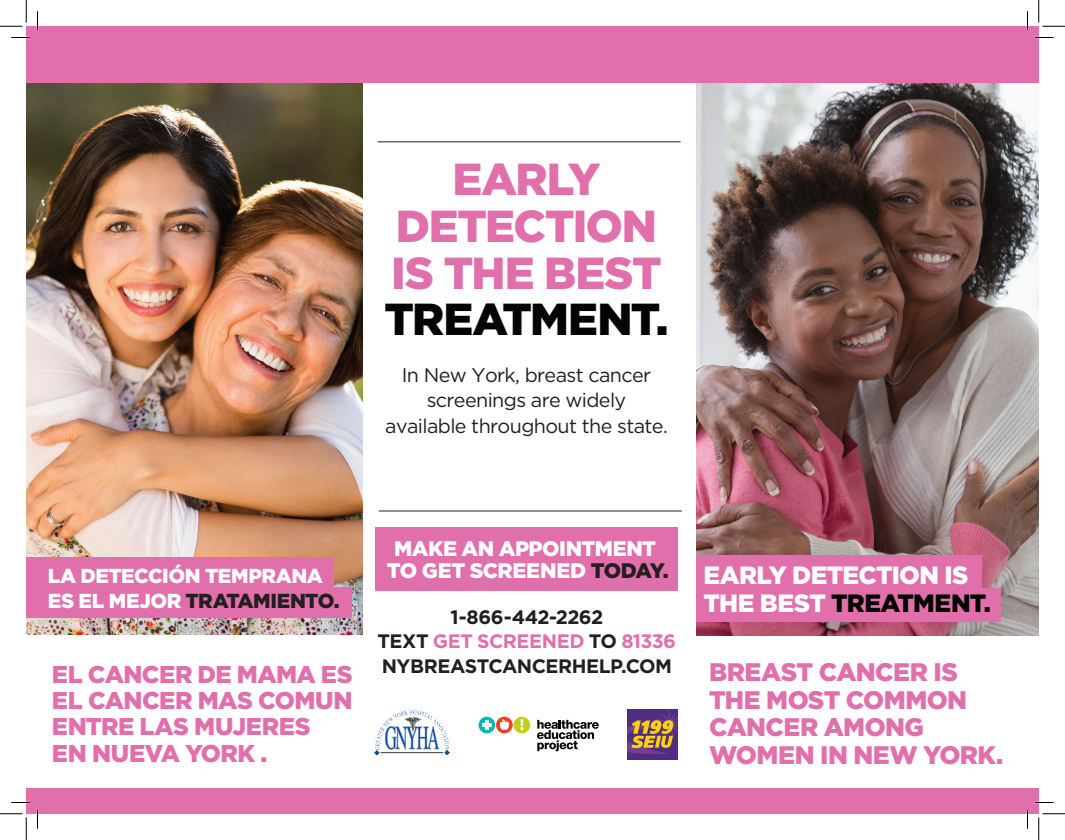
<style>
.page{position:relative;width:1065px;height:840px;background:#fff}
.page>*{position:absolute;margin:0;border:0;box-sizing:border-box;transform-origin:0 0}
.t1{font:900 44.75px/46.8px "Gotham HTF";letter-spacing:-.03em;color:#e16fac;text-align:center}
.t2{font:900 44.75px "Gotham HTF";letter-spacing:-.03em;color:#040503}
.t3{font:900 25.38px/27.5px "Gotham HTF";letter-spacing:-.025em;color:#e16fac}
.t4{font:900 25px/28.8px "Gotham HTF";letter-spacing:-.025em;color:#fff}
.t5{font:900 24.25px/26.4px "Gotham HTF";letter-spacing:-.02em;color:#e16fac}
.t6{font:900 21px/22.4px "Gotham HTF";letter-spacing:-.025em;color:#fff;text-align:center}
.t7{font:900 20.25px/25px "Gotham HTF";letter-spacing:-.025em;color:#fff}
.t8{font:19.75px/25.5px "Gotham";letter-spacing:-.03em;color:#231f20;text-align:center}
.t9{font:700 19.5px/24.5px "Gotham HTF";letter-spacing:-.025em;color:#231f20;text-align:center}
.s1{color:#231f20}
.s2{color:#e16fac}
.s3{color:#040503}
</style>
<div class="page">
<img style="left:696px;top:82px;width:343px;height:554px">
<img style="left:26px;top:82px;width:337px;height:552px">
<div style="left:26px;top:26px;width:1013px;height:56px;background:#e16fac"></div>
<div style="left:26px;top:788px;width:1013px;height:26px;background:#e16fac"></div>
<hr style="left:378px;top:142px;width:303px;height:1px;background:#231f20">
<hr style="left:379px;top:511px;width:303px;height:1px;background:#231f20">
<svg style="left:537px;top:720px;width:62px;height:31px"></svg>
<div style="left:496px;top:717px;width:17px;height:16px;background:#ef3e22;border-radius:50%"></div>
<svg style="left:499px;top:719px;width:10px;height:11px"></svg>
<div style="left:514px;top:717px;width:16px;height:16px;background:#c5cc1c;border-radius:50%"></div>
<svg style="left:520px;top:719px;width:4px;height:11px"></svg>
<div style="left:479px;top:717px;width:16px;height:16px;background:#00b8b4;border-radius:50%"></div>
<svg style="left:482px;top:720px;width:10px;height:10px"></svg>
<img style="left:375px;top:710px;width:75px;height:46px">
<div style="left:696px;top:555px;width:286px;height:34px;background:#e16fac"></div>
<div style="left:696px;top:588px;width:305px;height:34px;background:#e16fac"></div>
<div style="left:26px;top:557px;width:308px;height:31px;background:#e16fac"></div>
<div style="left:26px;top:587px;width:326px;height:30px;background:#e16fac"></div>
<div style="left:375px;top:527px;width:303px;height:64px;background:#e16fac"></div>
<img style="left:628px;top:709px;width:50px;height:50px">
<svg style="left:11px;top:37px;width:19px;height:1px"></svg>
<svg style="left:1035px;top:37px;width:19px;height:1px"></svg>
<svg style="left:11px;top:802px;width:19px;height:1px"></svg>
<svg style="left:1035px;top:802px;width:19px;height:1px"></svg>
<svg style="left:37px;top:11px;width:1px;height:19px"></svg>
<svg style="left:37px;top:810px;width:1px;height:19px"></svg>
<svg style="left:1027px;top:11px;width:1px;height:19px"></svg>
<svg style="left:1027px;top:810px;width:1px;height:19px"></svg>
<svg style="left:0;top:0;width:27px;height:27px"></svg>
<svg style="left:0;top:814px;width:27px;height:26px"></svg>
<svg style="left:1039px;top:0;width:26px;height:27px"></svg>
<svg style="left:1039px;top:814px;width:26px;height:26px"></svg>
<h1 class="t1" style="left:391px;top:155px;width:272px">EARLY<br>DETECTION<br>IS THE BEST</h1>
<h1 class="t2" style="left:385px;top:294px;width:285px">TREATMENT.</h1>
<p class="t8" style="left:385px;top:362px;width:284px">In New York, breast cancer screenings are widely available throughout the state.</p>
<p class="t7" style="left:48px;top:563px;width:293px">LA DETECCIÓN TEMPRANA<br>ES EL MEJOR <span class="s1">TRATAMIENTO.</span></p>
<p class="t5" style="left:52px;top:660px;width:302px">EL CANCER DE MAMA ES<br>EL CANCER MAS COMUN<br>ENTRE LAS MUJERES<br>EN NUEVA YORK .</p>
<p class="t6" style="left:387px;top:537px;width:283px">MAKE AN APPOINTMENT<br>TO GET SCREENED <span class="s1">TODAY.</span></p>
<p class="t9" style="left:378px;top:604px;width:300px">1-866-442-2262<br>TEXT <span class="s2">GET SCREENED</span> TO <span class="s2">81336<br></span>NYBREASTCANCERHELP.COM</p>
<p class="t4" style="left:704px;top:560px;width:289px">EARLY DETECTION IS<br>THE BEST <span class="s3">TREATMENT.</span></p>
<p class="t3" style="left:709px;top:658px;width:296px">BREAST CANCER IS<br>THE MOST COMMON<br>CANCER AMONG<br>WOMEN IN NEW YORK.</p>
</div>
